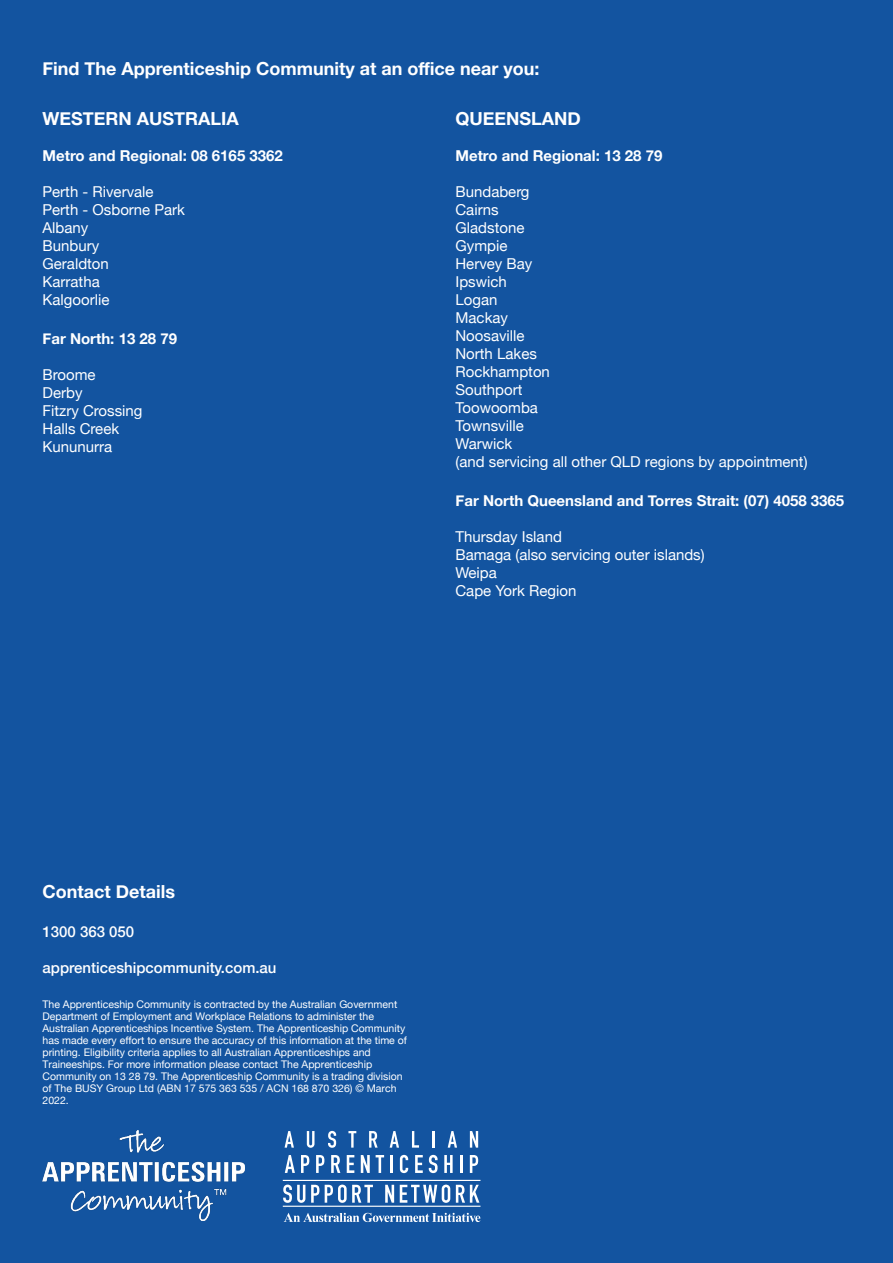
<style>
.page{position:relative;width:893px;height:1263px;background:#1354a0}
.page>*{position:absolute;margin:0;border:0;box-sizing:border-box;transform-origin:0 0}
.t1{font:700 18px "Helvetica Neue";color:#fff}
.t2{font:15px/18px "Helvetica Neue";color:#fff}
.t3{font:700 15px "Helvetica Neue";color:#fff}
.t4{font:500 15px "Helvetica Neue";color:#fff}
.t5{font:10.5px/12px "Helvetica Neue";color:#fff}
</style>
<div class="page">
<img style="left:43px;top:1131px;width:202px;height:89px">
<svg style="left:284px;top:1213px;width:196px;height:9px"></svg>
<svg style="left:285px;top:1131px;width:9px;height:16px"></svg>
<svg style="left:307px;top:1131px;width:7px;height:17px"></svg>
<svg style="left:328px;top:1131px;width:8px;height:17px"></svg>
<svg style="left:348px;top:1131px;width:8px;height:16px"></svg>
<svg style="left:369px;top:1131px;width:9px;height:16px"></svg>
<svg style="left:390px;top:1131px;width:9px;height:16px"></svg>
<svg style="left:412px;top:1131px;width:7px;height:16px"></svg>
<hr style="left:432px;top:1131px;width:3px;height:16px;background:#fff">
<svg style="left:448px;top:1131px;width:9px;height:16px"></svg>
<svg style="left:470px;top:1131px;width:8px;height:16px"></svg>
<svg style="left:283px;top:1180px;width:197px;height:27px"></svg>
<svg style="left:285px;top:1155px;width:10px;height:18px"></svg>
<svg style="left:301px;top:1155px;width:8px;height:18px"></svg>
<svg style="left:316px;top:1155px;width:8px;height:18px"></svg>
<svg style="left:331px;top:1155px;width:9px;height:18px"></svg>
<svg style="left:347px;top:1155px;width:7px;height:18px"></svg>
<svg style="left:361px;top:1155px;width:9px;height:18px"></svg>
<svg style="left:376px;top:1155px;width:8px;height:18px"></svg>
<hr style="left:390px;top:1155px;width:3px;height:18px;background:#fff">
<svg style="left:400px;top:1155px;width:8px;height:18px"></svg>
<svg style="left:415px;top:1155px;width:8px;height:18px"></svg>
<svg style="left:429px;top:1155px;width:9px;height:18px"></svg>
<svg style="left:444px;top:1155px;width:9px;height:18px"></svg>
<svg style="left:460px;top:1155px;width:2px;height:18px"></svg>
<svg style="left:470px;top:1155px;width:8px;height:18px"></svg>
<h1 class="t1" style="left:43px;top:54px;width:499px">Find The Apprenticeship Community at an office near you:</h1>
<h1 class="t1" style="left:43px;top:104px;width:198px">WESTERN AUSTRALIA</h1>
<h2 class="t3" style="left:43px;top:143px;width:242px">Metro and Regional: 08 6165 3362</h2>
<h2 class="t2" style="left:43px;top:183px;width:144px">Perth - Rivervale<br>Perth - Osborne Park<br>Albany<br>Bunbury<br>Geraldton<br>Karratha<br>Kalgoorlie</h2>
<h2 class="t3" style="left:43px;top:327px;width:136px">Far North: 13 28 79</h2>
<h2 class="t2" style="left:43px;top:367px;width:101px">Broome<br>Derby<br>Fitzry Crossing<br>Halls Creek<br>Kununurra</h2>
<h1 class="t1" style="left:455px;top:104px;width:127px">QUEENSLAND</h1>
<h2 class="t3" style="left:455px;top:143px;width:208px">Metro and Regional: 13 28 79</h2>
<h2 class="t2" style="left:455px;top:183px;width:354px">Bundaberg<br>Cairns<br>Gladstone<br>Gympie<br>Hervey Bay<br>Ipswich<br>Logan<br>Mackay<br>Noosaville<br>North Lakes<br>Rockhampton<br>Southport<br>Toowoomba<br>Townsville<br>Warwick<br>(and servicing all other QLD regions by appointment)</h2>
<h2 class="t3" style="left:455px;top:489px;width:390px">Far North Queensland and Torres Strait: (07) 4058 3365</h2>
<h2 class="t2" style="left:455px;top:529px;width:251px">Thursday Island<br>Bamaga (also servicing outer islands)<br>Weipa<br>Cape York Region</h2>
<h1 class="t1" style="left:43px;top:877px;width:134px">Contact Details</h1>
<h2 class="t4" style="left:43px;top:920px;width:93px">1300 363 050</h2>
<h2 class="t4" style="left:43px;top:956px;width:235px">apprenticeshipcommunity.com.au</h2>
<p class="t5" style="left:43px;top:998px;width:366px">The Apprenticeship Community is contracted by the Australian Government Department of Employment and Workplace Relations to administer the Australian Apprenticeships Incentive System. The Apprenticeship Community has made every effort to ensure the accuracy of this information at the time of printing. Eligibility criteria applies to all Australian Apprenticeships and Traineeships. For more information please contact The Apprenticeship Community on 13 28 79. The Apprenticeship Community is a trading division of The BUSY Group Ltd (ABN 17 575 363 535 / ACN 168 870 326) © March 2022.</p>
</div>
